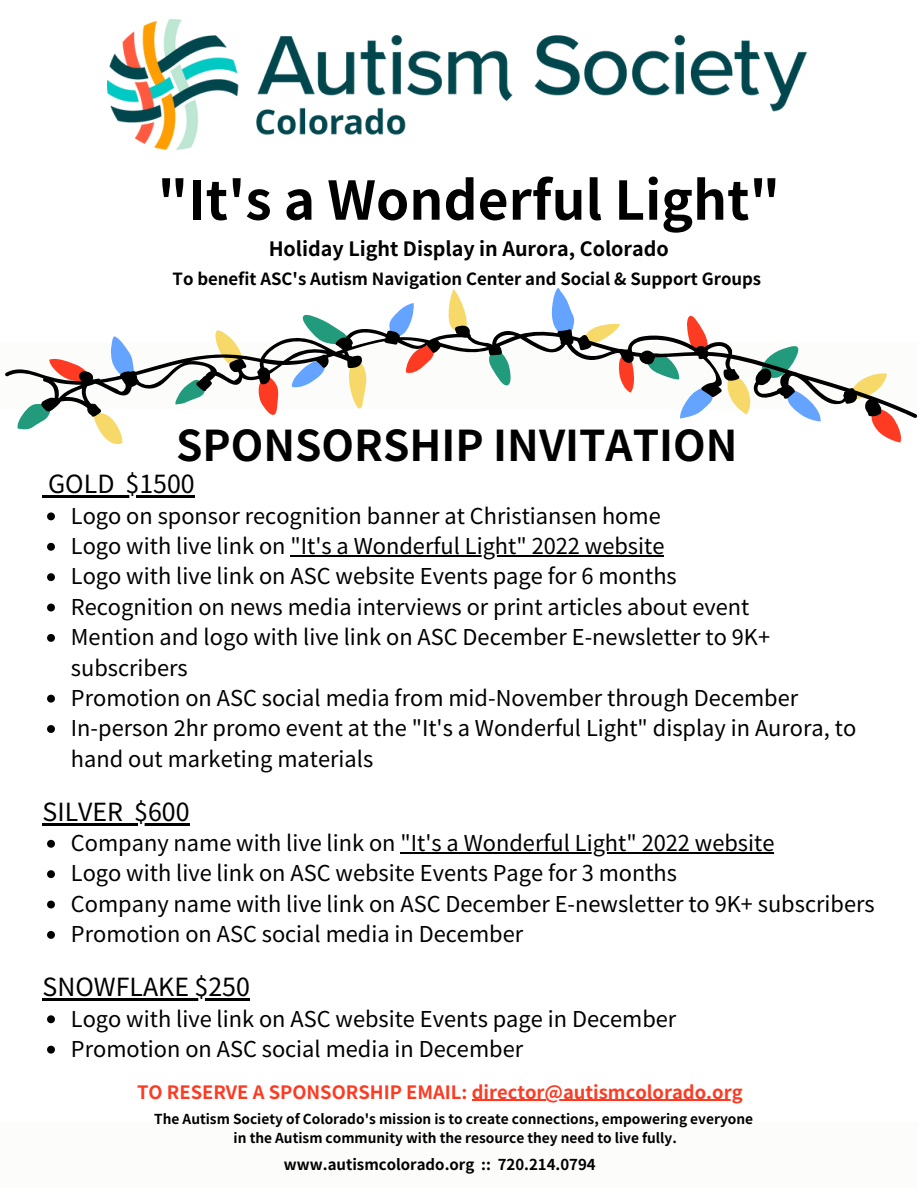
<style>
.page{position:relative;width:918px;height:1188px;background:#fff}
.page>*{position:absolute;margin:0;border:0;box-sizing:border-box;transform-origin:0 0}
.t1{font:700 53.25px "Noto Sans JP";color:#000}
.t2{font:700 42.3px "Noto Sans JP";color:#000}
.t3{font:24.9px "Noto Sans JP";color:#000}
.t4{font:21.75px/30.3px "Noto Sans JP";color:#000}
.t5{font:700 19.8px "Noto Sans JP";color:#000}
.t6{font:700 18.3px "Noto Sans JP";color:#fc3b22}
.t7{font:700 16.8px "Noto Sans JP";color:#000}
.t8{font:700 15px "Noto Sans JP";color:#000}
.t9{font:700 13.65px/19.2px "Noto Sans JP";color:#000;text-align:center}
</style>
<div class="page">
<svg style="left:47px;top:512px;width:8px;height:8px"></svg>
<svg style="left:47px;top:543px;width:8px;height:8px"></svg>
<hr style="left:290px;top:555px;width:374px;height:1px;background:#000">
<svg style="left:47px;top:573px;width:8px;height:8px"></svg>
<svg style="left:47px;top:604px;width:8px;height:7px"></svg>
<svg style="left:47px;top:634px;width:8px;height:8px"></svg>
<svg style="left:47px;top:695px;width:8px;height:8px"></svg>
<svg style="left:47px;top:725px;width:8px;height:8px"></svg>
<svg style="left:47px;top:840px;width:8px;height:8px"></svg>
<hr style="left:400px;top:852px;width:374px;height:1px;background:#000">
<svg style="left:47px;top:870px;width:8px;height:8px"></svg>
<svg style="left:47px;top:901px;width:8px;height:7px"></svg>
<svg style="left:47px;top:931px;width:8px;height:8px"></svg>
<svg style="left:47px;top:1015px;width:8px;height:8px"></svg>
<svg style="left:47px;top:1046px;width:8px;height:8px"></svg>
<hr style="left:48px;top:496px;width:66px;height:2px;background:#000">
<svg style="left:114px;top:496px;width:12px;height:2px"></svg>
<hr style="left:126px;top:496px;width:69px;height:2px;background:#000">
<hr style="left:43px;top:823px;width:80px;height:2px;background:#000">
<svg style="left:123px;top:823px;width:11px;height:2px"></svg>
<hr style="left:134px;top:823px;width:56px;height:2px;background:#000">
<hr style="left:43px;top:998px;width:152px;height:3px;background:#000">
<hr style="left:195px;top:998px;width:55px;height:3px;background:#000">
<div style="left:0;top:1123px;width:918px;height:65px;background:#fcfcfb"></div>
<svg style="left:94px;top:289px;width:793px;height:155px"></svg>
<svg style="left:5px;top:324px;width:913px;height:95px"></svg>
<img style="left:107px;top:19px;width:699px;height:131px">
<hr style="left:472px;top:1100px;width:271px;height:1px;background:#fc3b22">
<h1 class="t1" style="left:158px;top:158px;width:624px">"It's a Wonderful Light"</h1>
<p class="t5" style="left:269px;top:233px;width:402px">Holiday Light Display in Aurora, Colorado</p>
<p class="t7" style="left:173px;top:265px;width:590px">To benefit ASC's Autism Navigation Center and Social &amp; Support Groups</p>
<h2 class="t2" style="left:176px;top:412px;width:563px">SPONSORSHIP INVITATION</h2>
<p class="t3" style="left:48px;top:464px;width:148px">GOLD $1500</p>
<p class="t4" style="left:71px;top:499px;width:787px">Logo on sponsor recognition banner at Christiansen home<br>Logo with live link on "It's a Wonderful Light" 2022 website<br>Logo with live link on ASC website Events page for 6 months<br>Recognition on news media interviews or print articles about event<br>Mention and logo with live link on ASC December E-newsletter to 9K+ subscribers<br>Promotion on ASC social media from mid-November through December In-person 2hr promo event at the "It's a Wonderful Light" display in Aurora, to hand out marketing materials</p>
<p class="t3" style="left:43px;top:792px;width:149px">SILVER $600</p>
<p class="t4" style="left:71px;top:826px;width:805px">Company name with live link on "It's a Wonderful Light" 2022 website<br>Logo with live link on ASC website Events Page for 3 months<br>Company name with live link on ASC December E-newsletter to 9K+ subscribers Promotion on ASC social media in December</p>
<p class="t3" style="left:43px;top:967px;width:209px">SNOWFLAKE $250</p>
<p class="t4" style="left:71px;top:1002px;width:607px">Logo with live link on ASC website Events page in December<br>Promotion on ASC social media in December</p>
<p class="t6" style="left:137px;top:1077px;width:607px">TO RESERVE A SPONSORSHIP EMAIL: director@autismcolorado.org</p>
<p class="t9" style="left:154px;top:1108px;width:600px">The Autism Society of Colorado's mission is to create connections, empowering everyone in the Autism community with the resource they need to live fully.</p>
<p class="t8" style="left:284px;top:1152px;width:313px">www.autismcolorado.org :: 720.214.0794</p>
</div>
